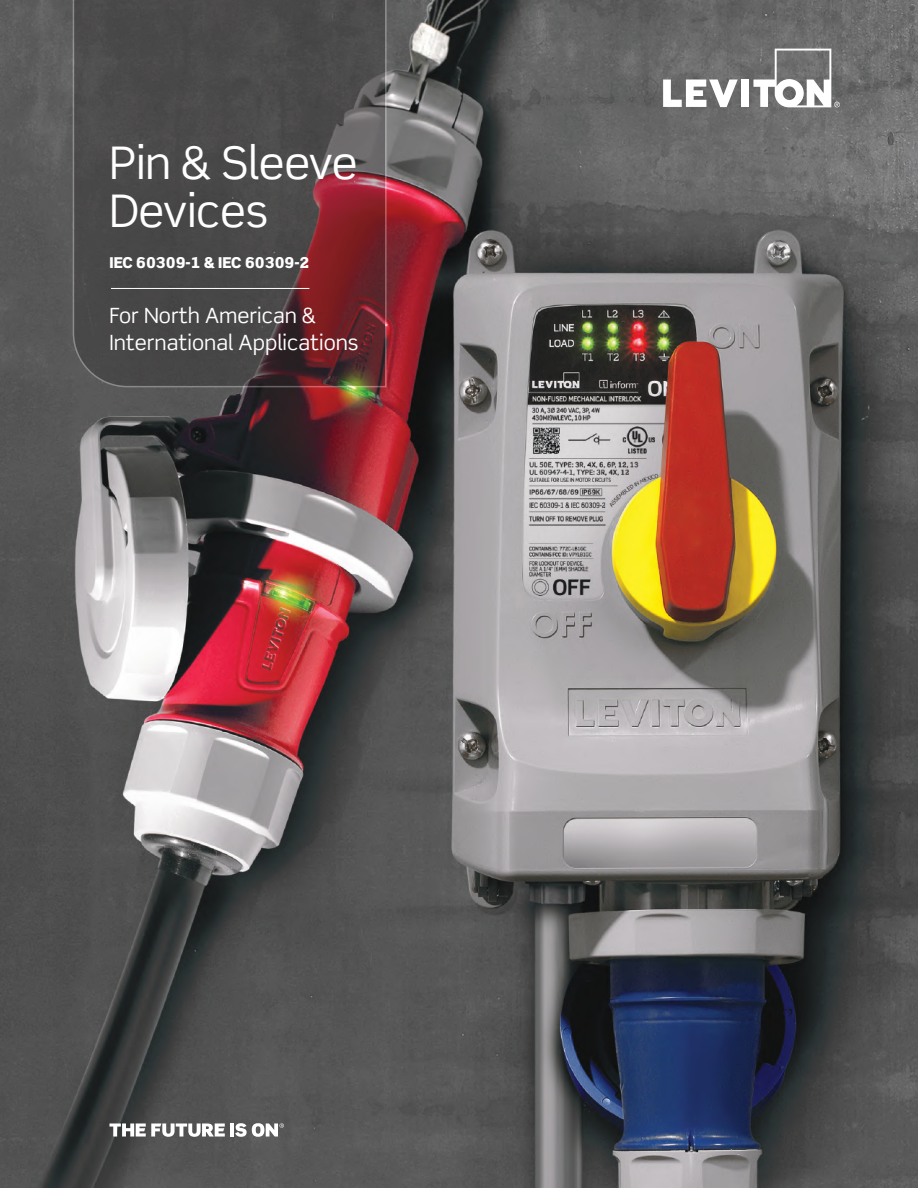
<style>
.page{position:relative;width:918px;height:1188px;background:#fff}
.page>*{position:absolute;margin:0;border:0;box-sizing:border-box;transform-origin:0 0}
.t1{font:45px/48px "Scene Std";letter-spacing:-.01em;color:#fff}
.t2{font:21px/27px "Scene Std";color:#fff}
.t3{font:900 15px "Scene Std";color:#fff}
</style>
<div class="page">
<img style="left:0;top:0;width:918px;height:1188px">
<svg style="left:72px;top:0;width:315px;height:388px;background:#514546"></svg>
<svg style="left:109px;top:1123px;width:116px;height:14px"></svg>
<hr style="left:230px;top:1123px;width:4px;height:14px;background:#fff">
<svg style="left:235px;top:1123px;width:49px;height:14px"></svg>
<svg style="left:663px;top:80px;width:75px;height:27px"></svg>
<div style="left:741px;top:80px;width:8px;height:27px;background:#fff"></div>
<svg style="left:753px;top:49px;width:87px;height:58px"></svg>
<hr style="left:111px;top:288px;width:198px;height:1px;background:#fff">
<h1 class="t1" style="left:110px;top:138px;width:250px">Pin &amp; Sleeve<br>Devices</h1>
<p class="t3" style="left:110px;top:253px;width:201px">IEC 60309-1 &amp; IEC 60309-2</p>
<p class="t2" style="left:110px;top:302px;width:251px">For North American &amp;<br>International Applications</p>
</div>
